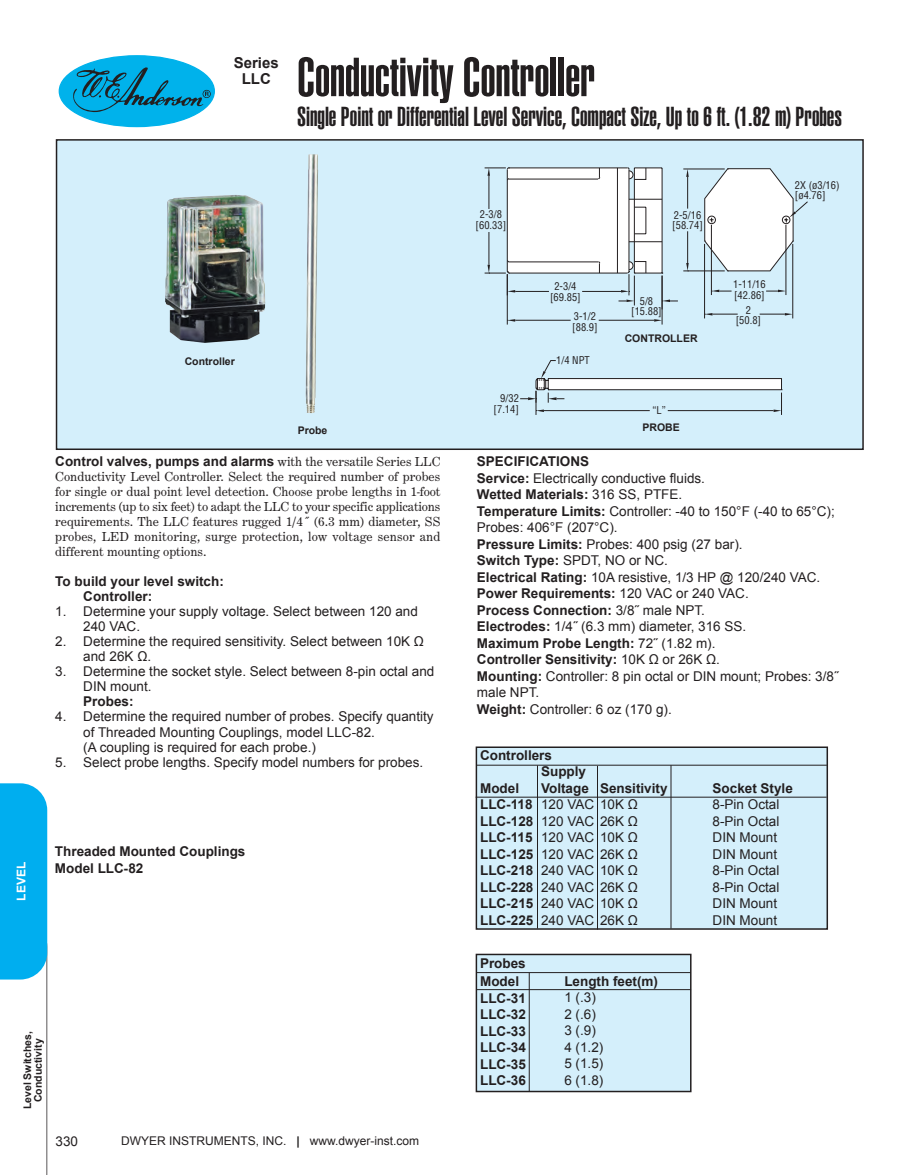
<style>
.page{position:relative;width:918px;height:1175px;background:#fff}
.page>*{position:absolute;margin:0;border:0;box-sizing:border-box;transform-origin:0 0}
.t1{font:900 extra-condensed 54px "Helvetica";color:#231f20}
.t2{font:900 extra-condensed 27px "Helvetica";color:#231f20}
.t3{font:700 15px/16.5px "Arial";color:#231f20;text-align:center}
.t4{font:13.5px/16.5px "Arial";color:#231f20}
.t5{font:13.5px/15px "Century Expanded T";color:#231f20;text-align:justify}
.t6{font:700 13.5px/16.5px "Arial";color:#231f20}
.t7{font:12px "Arial";color:#231f20}
.t8{font:700 12px "Arial";color:#fff}
.t9{font:condensed 10.5px/10.5px "Helvetica";color:#231f20}
.t10{font:700 10.5px/10.5px "Arial";color:#231f20;text-align:center}
.s1{font-family:"Century Expanded T";font-weight:400}
.s2{font-weight:700}
</style>
<div class="page">
<div style="left:57px;top:140px;width:806px;height:309px;background:#d4effb"></div>
<div style="left:56px;top:139px;width:808px;height:311px;border:2px solid #231f20"></div>
<div style="left:59px;top:56px;width:155px;height:71px;background:#00b2eb;border-radius:50%"></div>
<svg style="left:73px;top:66px;width:136px;height:46px"></svg>
<div style="left:476px;top:747px;width:351px;height:182px;background:#d4effb"></div>
<div style="left:476px;top:746px;width:352px;height:183px;border:2px solid #231f20"></div>
<div style="left:476px;top:954px;width:215px;height:137px;background:#d4effb"></div>
<div style="left:476px;top:953px;width:216px;height:139px;border:2px solid #231f20"></div>
<img style="left:165px;top:195px;width:101px;height:148px">
<hr style="left:477px;top:989px;width:214px;height:1px;background:#231f20">
<hr style="left:529px;top:972px;width:1px;height:120px;background:#231f20">
<hr style="left:476px;top:972px;width:215px;height:1px;background:#231f20">
<hr style="left:476px;top:796px;width:351px;height:1px;background:#231f20">
<hr style="left:537px;top:765px;width:1px;height:163px;background:#231f20">
<hr style="left:597px;top:766px;width:1px;height:163px;background:#231f20">
<hr style="left:671px;top:765px;width:1px;height:163px;background:#231f20">
<hr style="left:476px;top:764px;width:351px;height:1px;background:#231f20">
<img style="left:305px;top:154px;width:13px;height:259px">
<svg style="left:507px;top:168px;width:273px;height:157px"></svg>
<hr style="left:515px;top:320px;width:56px;height:1px;background:#231f20">
<hr style="left:599px;top:320px;width:55px;height:1px;background:#231f20">
<hr style="left:507px;top:274px;width:1px;height:50px;background:#231f20">
<hr style="left:662px;top:275px;width:1px;height:49px;background:#231f20">
<svg style="left:654px;top:319px;width:8px;height:3px"></svg>
<svg style="left:507px;top:319px;width:8px;height:3px"></svg>
<hr style="left:634px;top:275px;width:1px;height:30px;background:#231f20">
<hr style="left:711px;top:225px;width:1px;height:70px;background:#231f20">
<hr style="left:786px;top:225px;width:1px;height:70px;background:#231f20">
<svg style="left:485px;top:167px;width:193px;height:135px"></svg>
<svg style="left:766px;top:290px;width:20px;height:2px"></svg>
<hr style="left:704px;top:244px;width:1px;height:74px;background:#231f20">
<hr style="left:792px;top:244px;width:1px;height:74px;background:#231f20">
<svg style="left:711px;top:290px;width:21px;height:2px"></svg>
<svg style="left:760px;top:313px;width:33px;height:2px"></svg>
<hr style="left:687px;top:231px;width:1px;height:32px;background:#231f20">
<hr style="left:687px;top:177px;width:1px;height:32px;background:#231f20">
<hr style="left:683px;top:270px;width:42px;height:1px;background:#231f20">
<hr style="left:683px;top:169px;width:42px;height:1px;background:#231f20">
<svg style="left:705px;top:313px;width:33px;height:2px"></svg>
<svg style="left:686px;top:169px;width:3px;height:8px"></svg>
<svg style="left:686px;top:263px;width:3px;height:8px"></svg>
<svg style="left:704px;top:168px;width:104px;height:104px"></svg>
<svg style="left:520px;top:360px;width:263px;height:55px"></svg>
<svg style="left:0;top:783px;width:47px;height:392px"></svg>
<p class="t3" style="left:234px;top:54px;width:47px">Series<br>LLC</p>
<h1 class="t1" style="left:297px;top:58px;width:300px">Conductivity Controller</h1>
<h2 class="t2" style="left:297px;top:107px;width:546px">Single Point or Differential Level Service, Compact Size, Up to 6 ft. (1.82 m) Probes</h2>
<p class="t10" style="left:185px;top:356px;width:52px">Controller</p>
<p class="t10" style="left:298px;top:425px;width:31px">Probe</p>
<p class="t6" style="left:55px;top:453px;width:387px">Control valves, pumps and alarms <span class="s1">with the versatile Series LLC</span></p>
<p class="t5" style="left:55px;top:469px;width:387px">Conductivity Level Controller. Select the required number of probes for single or dual point level detection. Choose probe lengths in 1-foot increments (up to six feet) to adapt the LLC to your specific applications requirements. The LLC features rugged 1/4˝ (6.3 mm) diameter, SS probes, LED monitoring, surge protection, low voltage sensor and different mounting options.</p>
<p class="t6" style="left:83px;top:574px;width:142px;line-height:15px;text-indent:-28px">To build your level switch:<br>Controller:</p>
<p class="t4" style="left:83px;top:604px;width:336px;line-height:15px;text-indent:-28px">1. Determine your supply voltage. Select between 120 and<br>240 VAC.</p>
<p class="t4" style="left:83px;top:634px;width:342px;line-height:15px;text-indent:-28px">2. Determine the required sensitivity. Select between 10K Ω and 26K Ω.</p>
<p class="t4" style="left:83px;top:664px;width:353px;line-height:15px;text-indent:-28px">3. Determine the socket style. Select between 8-pin octal and<br>DIN mount.</p>
<p class="t6" style="left:83px;top:693px;width:52px">Probes:</p>
<p class="t4" style="left:83px;top:709px;width:352px;line-height:15px;text-indent:-28px">4. Determine the required number of probes. Specify quantity of Threaded Mounting Couplings, model LLC-82.<br>(A coupling is required for each probe.)</p>
<p class="t4" style="left:55px;top:753px;width:369px">5. Select probe lengths. Specify model numbers for probes.</p>
<p class="t8" style="left:15px;top:900px;width:40px;rotate:-90deg">LEVEL</p>
<p class="t6" style="left:55px;top:843px;width:192px">Threaded Mounted Couplings<br>Model LLC-82</p>
<p class="t10" style="left:22px;top:1109px;width:80px;rotate:-90deg">Level Switches,<br>Conductivity</p>
<p class="t4" style="left:56px;top:1132px;width:24px">330</p>
<p class="t7" style="left:121px;top:1133px;width:300px">DWYER INSTRUMENTS, INC. <span class="s2">|</span> www.dwyer-inst.com</p>
<p class="t9" style="left:476px;top:209px;width:32px;text-align:center">2-3/8 [60.33]</p>
<p class="t9" style="left:550px;top:281px;width:32px;text-align:center">2-3/4 [69.85]</p>
<p class="t9" style="left:572px;top:311px;width:27px">3-1/2 [88.9]</p>
<p class="t9" style="left:556px;top:355px;width:35px">1/4 NPT</p>
<p class="t9" style="left:672px;top:210px;width:32px">2-5/16 [58.74]</p>
<p class="t9" style="left:631px;top:296px;width:32px;text-align:center">5/8 [15.88]</p>
<p class="t10" style="left:625px;top:333px;width:74px">CONTROLLER</p>
<p class="t9" style="left:494px;top:393px;width:27px;text-align:right">9/32 [7.14]</p>
<p class="t9" style="left:653px;top:405px;width:15px">“L”</p>
<p class="t10" style="left:642px;top:422px;width:39px">PROBE</p>
<p class="t9" style="left:795px;top:180px;width:46px">2X (ø3/16) [ø4.76]</p>
<p class="t9" style="left:733px;top:279px;width:34px">1-11/16 [42.86]</p>
<p class="t9" style="left:736px;top:305px;width:27px;text-align:center">2 [50.8]</p>
<p class="t4" style="left:477px;top:453px;width:363px"><span class="s2">SPECIFICATIONS<br>Service:</span> Electrically conductive fluids.<br><span class="s2">Wetted Materials:</span> 316 SS, PTFE.<br><span class="s2">Temperature Limits:</span> Controller: -40 to 150°F (-40 to 65°C); Probes: 406°F (207°C).<br><span class="s2">Pressure Limits:</span> Probes: 400 psig (27 bar).<br><span class="s2">Switch Type:</span> SPDT, NO or NC.<br><span class="s2">Electrical Rating:</span> 10A resistive, 1/3 HP @ 120/240 VAC.<br><span class="s2">Power Requirements:</span> 120 VAC or 240 VAC.<br><span class="s2">Process Connection:</span> 3/8˝ male NPT.<br><span class="s2">Electrodes:</span> 1/4˝ (6.3 mm) diameter, 316 SS.<br><span class="s2">Maximum Probe Length:</span> 72˝ (1.82 m).<br><span class="s2">Controller Sensitivity:</span> 10K Ω or 26K Ω.<br><span class="s2">Mounting:</span> Controller: 8 pin octal or DIN mount; Probes: 3/8˝ male NPT.<br><span class="s2">Weight:</span> Controller: 6 oz (170 g).</p>
<p class="t6" style="left:480px;top:747px;width:74px">Controllers</p>
<p class="t6" style="left:480px;top:780px;width:55px">Model<br>LLC-118<br>LLC-128<br>LLC-115<br>LLC-125<br>LLC-218<br>LLC-228<br>LLC-215<br>LLC-225</p>
<p class="t6" style="left:541px;top:763px;width:49px">Supply<br>Voltage</p>
<p class="t4" style="left:541px;top:796px;width:98px;text-align:justify">120 VAC 10K Ω 120 VAC 26K Ω 120 VAC 10K Ω 120 VAC 26K Ω 240 VAC 10K Ω 240 VAC 26K Ω 240 VAC 10K Ω 240 VAC 26K Ω</p>
<p class="t6" style="left:600px;top:780px;width:69px">Sensitivity</p>
<p class="t6" style="left:480px;top:955px;width:47px">Probes</p>
<p class="t6" style="left:480px;top:973px;width:47px">Model<br>LLC-31<br>LLC-32<br>LLC-33<br>LLC-34<br>LLC-35<br>LLC-36</p>
<p class="t6" style="left:564px;top:973px;width:95px">Length feet(m)</p>
<p class="t4" style="left:564px;top:989px;width:41px">1 (.3)<br>2 (.6)<br>3 (.9)<br>4 (1.2)<br>5 (1.5)<br>6 (1.8)</p>
<p class="t6" style="left:713px;top:779px;width:82px">Socket Style</p>
<p class="t4" style="left:713px;top:796px;width:68px">8-Pin Octal<br>8-Pin Octal<br>DIN Mount<br>DIN Mount<br>8-Pin Octal<br>8-Pin Octal<br>DIN Mount<br>DIN Mount</p>
</div>
